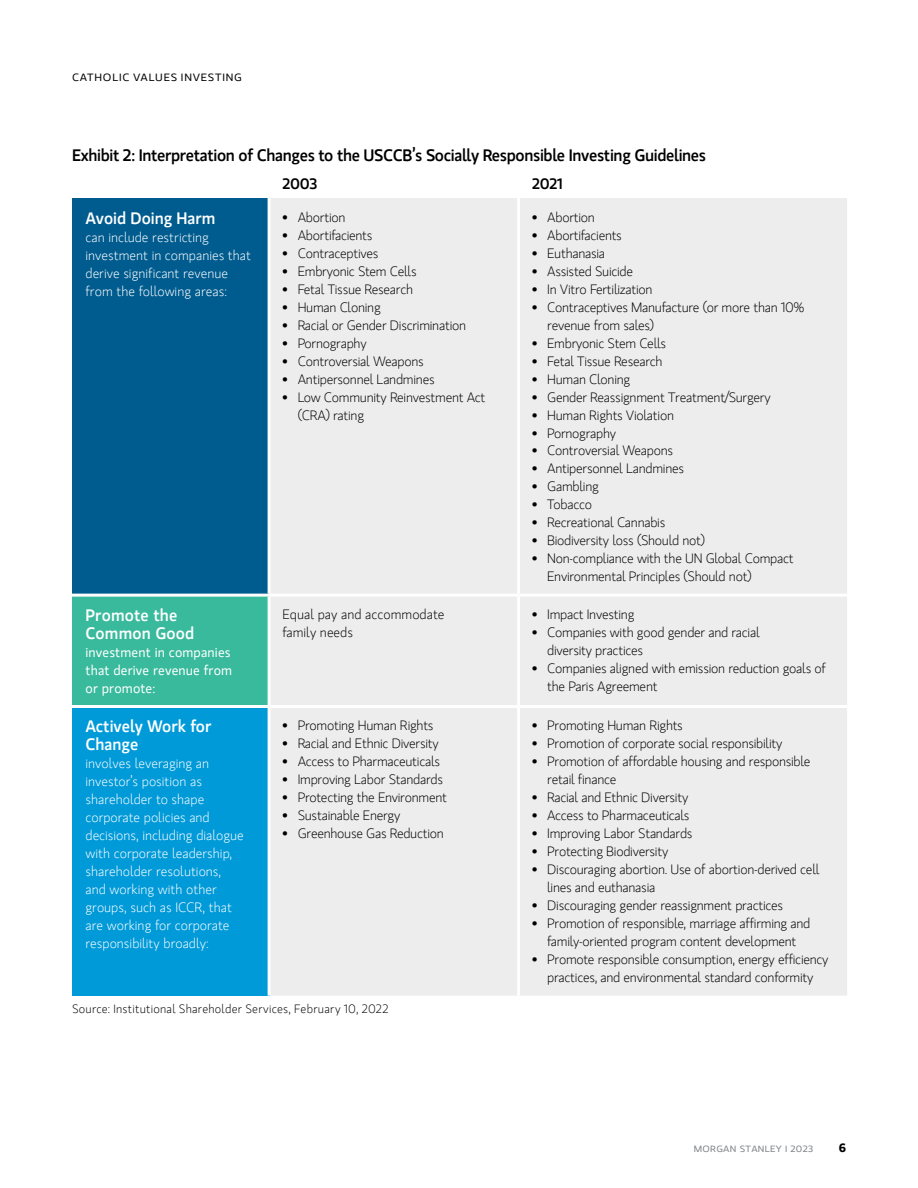
<style>
.page{position:relative;width:918px;height:1188px;background:#fff}
.page>*{position:absolute;margin:0;border:0;box-sizing:border-box;transform-origin:0 0}
.t1{font:500 16.5px "MS Gloriola II Std";letter-spacing:-.02em;color:#000}
.t2{font:500 16.5px/18px "MS Gloriola II Std";color:#fff}
.t3{font:500 15px "MS Gloriola II Std";letter-spacing:-.02em;color:#000}
.t4{font:300 13.5px/18px "MS Gloriola II Std";letter-spacing:-.02em;color:#000}
.t5{font:300 13.5px/18px "MS Gloriola II Std";color:#fff}
.t6{font:13.5px/18px "MS Gloriola II Std";letter-spacing:.01em;color:#fff;text-align:justify}
.t7{font:300 13.5px/18px "MS Gloriola II Std";color:#000}
.t8{font:300 12px "MS Gloriola II Std";letter-spacing:.02em;color:#000}
.t9{font:700 12px "MS Gloriola II Std";color:#000}
.t10{font:10.5px "MS Gloriola II Std";letter-spacing:.065em;color:#000;scale:1.1 1}
</style>
<div class="page">
<div style="left:72px;top:198px;width:197px;height:397px;background:#005c8f"></div>
<div style="left:271px;top:198px;width:576px;height:798px;background:#ededee"></div>
<div style="left:72px;top:595px;width:197px;height:111px;background:#39ba9c"></div>
<div style="left:271px;top:597px;width:576px;height:108px;background:#ededee"></div>
<div style="left:72px;top:706px;width:197px;height:290px;background:#009ad9"></div>
<hr style="left:268px;top:198px;width:3px;height:396px;background:#fff">
<hr style="left:517px;top:198px;width:3px;height:396px;background:#fff">
<hr style="left:72px;top:594px;width:197px;height:3px;background:#fff">
<hr style="left:269px;top:594px;width:250px;height:3px;background:#fff">
<hr style="left:268px;top:597px;width:3px;height:108px;background:#fff">
<hr style="left:519px;top:594px;width:328px;height:3px;background:#fff">
<hr style="left:517px;top:597px;width:3px;height:108px;background:#fff">
<hr style="left:72px;top:705px;width:197px;height:3px;background:#fff">
<hr style="left:269px;top:705px;width:250px;height:3px;background:#fff">
<hr style="left:268px;top:708px;width:3px;height:288px;background:#fff">
<hr style="left:519px;top:705px;width:328px;height:3px;background:#fff">
<hr style="left:517px;top:708px;width:3px;height:288px;background:#fff">
<p class="t10" style="left:72px;top:70px;width:156px">CATHOLIC VALUES INVESTING</p>
<p class="t1" style="left:72px;top:144px;width:636px">Exhibit 2: Interpretation of Changes to the USCCB’s Socially Responsible Investing Guidelines</p>
<p class="t3" style="left:283px;top:173px;width:36px">2003</p>
<p class="t3" style="left:532px;top:173px;width:32px">2021</p>
<p class="t2" style="left:86px;top:209px;width:132px">Avoid Doing Harm</p>
<p class="t5" style="left:86px;top:228px;width:167px">can include restricting investment in companies that derive significant revenue from the following areas:</p>
<p class="t4" style="left:532px;top:208px;width:64px">• Abortion</p>
<p class="t4" style="left:532px;top:226px;width:91px">• Abortifacients</p>
<p class="t4" style="left:532px;top:244px;width:75px">• Euthanasia</p>
<p class="t4" style="left:532px;top:262px;width:103px">• Assisted Suicide</p>
<p class="t4" style="left:532px;top:280px;width:122px">• In Vitro Fertilization</p>
<p class="t4" style="left:547px;top:298px;width:258px;text-indent:-15px">• Contraceptives Manufacture (or more than 10% revenue from sales)</p>
<p class="t4" style="left:532px;top:334px;width:136px">• Embryonic Stem Cells</p>
<p class="t4" style="left:532px;top:352px;width:132px">• Fetal Tissue Research</p>
<p class="t4" style="left:532px;top:370px;width:100px">• Human Cloning</p>
<p class="t4" style="left:532px;top:388px;width:240px">• Gender Reassignment Treatment/Surgery</p>
<p class="t4" style="left:532px;top:406px;width:143px">• Human Rights Violation</p>
<p class="t4" style="left:532px;top:424px;width:86px">• Pornography</p>
<p class="t4" style="left:532px;top:442px;width:143px">• Controversial Weapons</p>
<p class="t4" style="left:532px;top:460px;width:154px">• Antipersonnel Landmines</p>
<p class="t4" style="left:532px;top:478px;width:68px">• Gambling</p>
<p class="t4" style="left:532px;top:496px;width:61px">• Tobacco</p>
<p class="t4" style="left:532px;top:514px;width:135px">• Recreational Cannabis</p>
<p class="t4" style="left:532px;top:532px;width:175px">• Biodiversity loss (Should not)</p>
<p class="t4" style="left:547px;top:550px;width:248px;text-indent:-15px">• Non-compliance with the UN Global Compact<br>Environmental Principles (Should not)</p>
<p class="t4" style="left:283px;top:208px;width:64px">• Abortion</p>
<p class="t4" style="left:283px;top:226px;width:91px">• Abortifacients</p>
<p class="t4" style="left:283px;top:244px;width:98px">• Contraceptives</p>
<p class="t4" style="left:283px;top:262px;width:136px">• Embryonic Stem Cells</p>
<p class="t4" style="left:283px;top:280px;width:132px">• Fetal Tissue Research</p>
<p class="t4" style="left:283px;top:298px;width:100px">• Human Cloning</p>
<p class="t4" style="left:283px;top:316px;width:185px">• Racial or Gender Discrimination</p>
<p class="t4" style="left:283px;top:334px;width:86px">• Pornography</p>
<p class="t4" style="left:283px;top:352px;width:143px">• Controversial Weapons</p>
<p class="t4" style="left:283px;top:370px;width:154px">• Antipersonnel Landmines</p>
<p class="t4" style="left:298px;top:388px;width:189px;text-indent:-15px">• Low Community Reinvestment Act (CRA) rating</p>
<p class="t2" style="left:86px;top:606px;width:110px">Promote the<br>Common Good</p>
<p class="t6" style="left:86px;top:643px;width:148px">investment in companies that derive revenue from or promote:</p>
<p class="t2" style="left:86px;top:717px;width:127px">Actively Work for<br>Change</p>
<p class="t5" style="left:86px;top:754px;width:160px">involves leveraging an investor’s position as shareholder to shape corporate policies and decisions, including dialogue with corporate leadership, shareholder resolutions, and working with other groups, such as ICCR, that are working for corporate responsibility broadly:</p>
<p class="t7" style="left:283px;top:605px;width:163px">Equal pay and accommodate family needs</p>
<p class="t4" style="left:532px;top:605px;width:104px">• Impact Investing</p>
<p class="t4" style="left:547px;top:623px;width:214px;text-indent:-15px">• Companies with good gender and racial diversity practices</p>
<p class="t4" style="left:547px;top:659px;width:280px;text-indent:-15px">• Companies aligned with emission reduction goals of the Paris Agreement</p>
<p class="t4" style="left:283px;top:716px;width:152px">• Promoting Human Rights</p>
<p class="t4" style="left:283px;top:734px;width:158px">• Racial and Ethnic Diversity</p>
<p class="t4" style="left:283px;top:752px;width:159px">• Access to Pharmaceuticals</p>
<p class="t4" style="left:283px;top:770px;width:162px">• Improving Labor Standards</p>
<p class="t4" style="left:283px;top:788px;width:166px">• Protecting the Environment</p>
<p class="t4" style="left:283px;top:806px;width:119px">• Sustainable Energy</p>
<p class="t4" style="left:283px;top:824px;width:163px">• Greenhouse Gas Reduction</p>
<p class="t4" style="left:532px;top:716px;width:152px">• Promoting Human Rights</p>
<p class="t4" style="left:532px;top:734px;width:252px">• Promotion of corporate social responsibility</p>
<p class="t4" style="left:547px;top:752px;width:265px;text-indent:-15px">• Promotion of affordable housing and responsible retail finance</p>
<p class="t4" style="left:532px;top:788px;width:158px">• Racial and Ethnic Diversity</p>
<p class="t4" style="left:532px;top:806px;width:159px">• Access to Pharmaceuticals</p>
<p class="t4" style="left:532px;top:824px;width:162px">• Improving Labor Standards</p>
<p class="t4" style="left:532px;top:842px;width:138px">• Protecting Biodiversity</p>
<p class="t4" style="left:547px;top:860px;width:274px;text-indent:-15px">• Discouraging abortion. Use of abortion-derived cell lines and euthanasia</p>
<p class="t4" style="left:532px;top:896px;width:253px">• Discouraging gender reassignment practices</p>
<p class="t4" style="left:532px;top:914px;width:280px;text-align:center">• Promotion of responsible, marriage affirming and family-oriented program content development</p>
<p class="t4" style="left:532px;top:950px;width:298px;text-align:center">• Promote responsible consumption, energy efficiency practices, and environmental standard conformity</p>
<p class="t8" style="left:72px;top:1000px;width:318px">Source: Institutional Shareholder Services, February 10, 2022</p>
<p class="t9" style="left:839px;top:1139px;width:9px">6</p>
</div>
